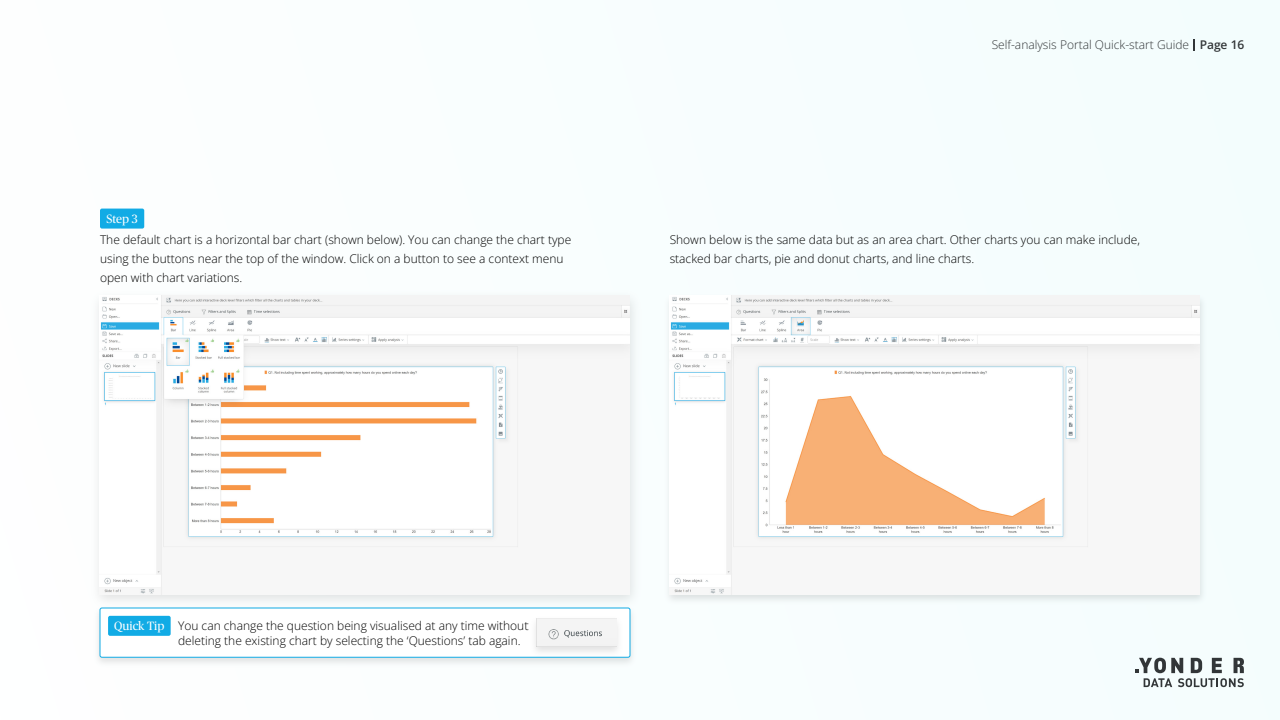
<style>
.page{position:relative;width:1280px;height:720px;background:#f8fdfe}
.page>*{position:absolute;margin:0;border:0;box-sizing:border-box;transform-origin:0 0}
.t1{font:300 12px/18.8px "Open Sans";color:#000}
.t2{font:300 12px "Open Sans";color:#323638}
.t3{font:12px "Publico Headline";color:#fff}
.s1{font-weight:600}
.s2{font-family:"Publico Headline";font-weight:400;color:#fff}
</style>
<div class="page">
<svg style="left:1194px;top:39px;width:1px;height:12px"></svg>
<svg style="left:1135px;top:658px;width:109px;height:29px"></svg>
<div style="left:100px;top:209px;width:44px;height:20px;background:#11abe5;border-radius:2px"></div>
<img style="left:670px;top:296px;width:530px;height:298px">
<img style="left:100px;top:296px;width:530px;height:298px">
<img style="left:90px;top:602px;width:543px;height:61px">
<div style="left:100px;top:608px;width:530px;height:49px;background:#fff;border-radius:2px"></div>
<div style="left:100px;top:608px;width:530px;height:50px;border:1px solid #11abe5;border-radius:2px"></div>
<div style="left:108px;top:616px;width:63px;height:20px;background:#11abe5;border-radius:2px"></div>
<img style="left:527px;top:626px;width:99px;height:34px">
<img style="left:536px;top:618px;width:81px;height:29px">
<p class="t3" style="left:106px;top:210px;width:33px">Step 3</p>
<p class="t2" style="left:992px;top:37px;width:254px">Self-analysis Portal Quick-start Guide <span class="s1">Page 16</span></p>
<p class="t1" style="left:100px;top:230px;width:473px">The default chart is a horizontal bar chart (shown below). You can change the chart type using the buttons near the top of the window. Click on a button to see a context menu open with chart variations.</p>
<p class="t1" style="left:670px;top:230px;width:472px">Shown below is the same data but as an area chart. Other charts you can make include, stacked bar charts, pie and donut charts, and line charts.</p>
<p class="t1" style="left:178px;top:618px;width:352px;line-height:14.8px;text-indent:-64px"><span class="s2">Quick Tip</span> You can change the question being visualised at any time without deleting the existing chart by selecting the ‘Questions’ tab again.</p>
</div>
